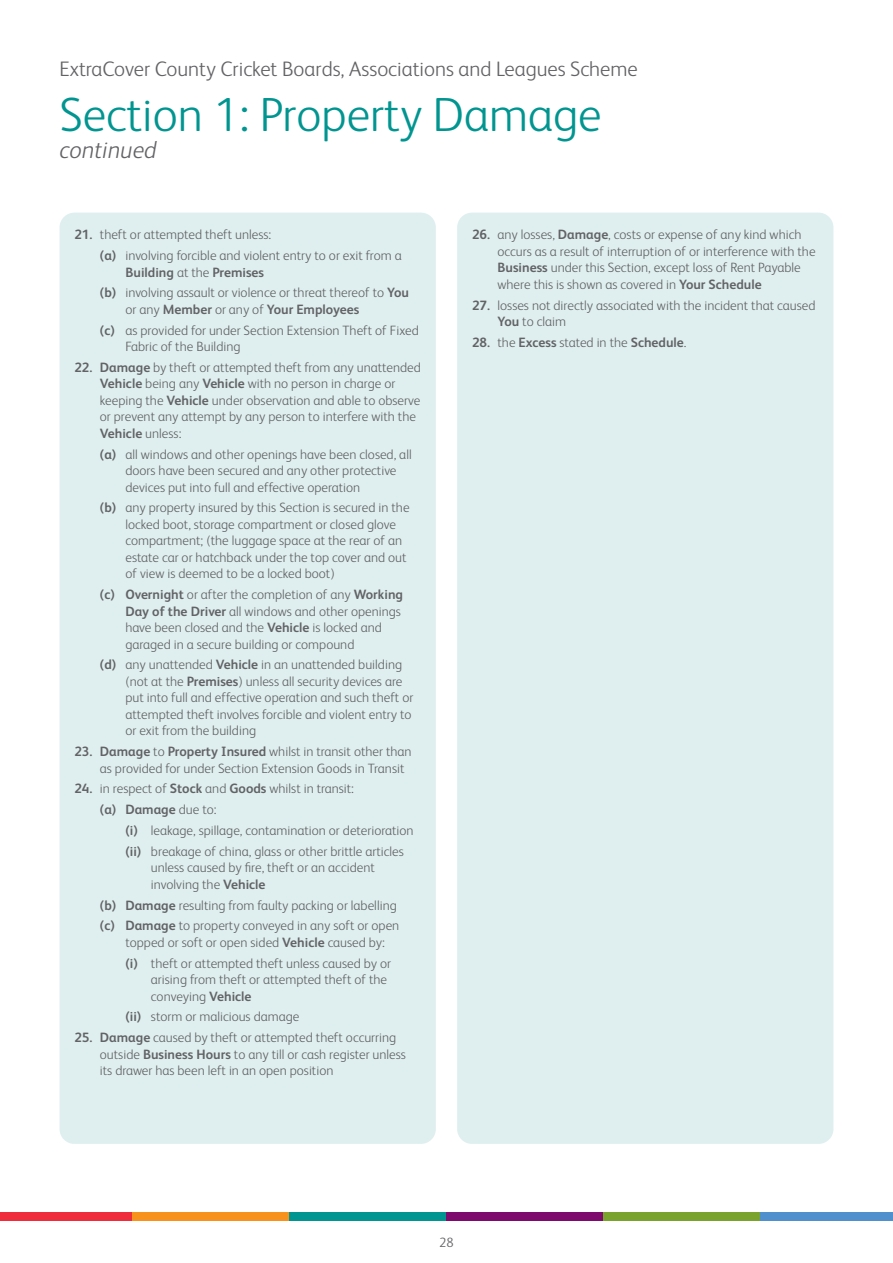
<style>
.page{position:relative;width:893px;height:1263px;background:#fff}
.page>*{position:absolute;margin:0;border:0;box-sizing:border-box;transform-origin:0 0}
.A4_Page_Title_NO_TOC{font:300 48px "FS Albert";color:#009590}
.A4_Page_continued{font:italic 300 24px "FS Albert";color:#636366}
.t1{font:300 21px "FS Albert";color:#636366}
.t2{font:300 13.5px/16.5px "FS Albert";color:#636366}
.t3{font:700 13.5px "FS Albert";color:#636366}
.s1{font-weight:700}
.s2{font-weight:300}
</style>
<div class="page">
<div style="left:0;top:1212px;width:132px;height:8px;background:#ee2c3c"></div>
<div style="left:132px;top:1212px;width:157px;height:8px;background:#f7931d"></div>
<div style="left:289px;top:1212px;width:157px;height:8px;background:#009590"></div>
<div style="left:446px;top:1212px;width:157px;height:8px;background:#7e0a6d"></div>
<div style="left:603px;top:1212px;width:157px;height:8px;background:#7aa32d"></div>
<div style="left:760px;top:1212px;width:133px;height:8px;background:#5090cc"></div>
<div style="left:60px;top:213px;width:376px;height:931px;background:#dfefef;border-radius:15px"></div>
<div style="left:457px;top:213px;width:376px;height:931px;background:#dfefef;border-radius:15px"></div>
<h3 class="t1" style="left:60px;top:55px;width:580px">ExtraCover County Cricket Boards, Associations and Leagues Scheme</h3>
<p class="A4_Page_Title_NO_TOC" style="left:60px;top:83px;width:544px">Section 1: Property Damage</p>
<p class="A4_Page_continued" style="left:60px;top:133px;width:99px">continued</p>
<p class="t2" style="left:74px;top:226px;width:198px"><span class="s1">21.</span> theft or attempted theft unless:</p>
<p class="t2" style="left:125px;top:247px;width:278px;text-indent:-26px"><span class="s1">(a)</span> involving forcible and violent entry to or exit from a<br><span class="s1">Building</span> at the <span class="s1">Premises</span></p>
<p class="t2" style="left:125px;top:284px;width:285px;text-indent:-26px"><span class="s1">(b)</span> involving assault or violence or threat thereof to <span class="s1">You </span>or any <span class="s1">Member</span> or any of <span class="s1">Your Employees</span></p>
<p class="t2" style="left:125px;top:321px;width:295px;text-indent:-26px"><span class="s1">(c)</span> as provided for under Section Extension Theft of Fixed<br>Fabric of the Building</p>
<p class="t2" style="left:100px;top:358px;width:323px;text-indent:-26px"><span class="s1">22. Damage</span> by theft or attempted theft from any unattended <span class="s1">Vehicle</span> being any <span class="s1">Vehicle</span> with no person in charge or keeping the <span class="s1">Vehicle</span> under observation and able to observe or prevent any attempt by any person to interfere with the <span class="s1">Vehicle</span> unless:</p>
<p class="t2" style="left:125px;top:445px;width:288px;text-indent:-26px"><span class="s1">(a)</span> all windows and other openings have been closed, all doors have been secured and any other protective devices put into full and effective operation</p>
<p class="t2" style="left:125px;top:499px;width:286px;text-indent:-26px"><span class="s1">(b)</span> any property insured by this Section is secured in the locked boot, storage compartment or closed glove compartment; (the luggage space at the rear of an estate car or hatchback under the top cover and out of view is deemed to be a locked boot)</p>
<p class="t2" style="left:125px;top:586px;width:279px;text-indent:-26px"><span class="s1">(c) Overnight</span> or after the completion of any <span class="s1">Working Day of the Driver</span> all windows and other openings have been closed and the <span class="s1">Vehicle</span> is locked and garaged in a secure building or compound</p>
<p class="t2" style="left:125px;top:656px;width:289px;text-indent:-26px"><span class="s1">(d)</span> any unattended <span class="s1">Vehicle</span> in an unattended building (not at the <span class="s1">Premises</span>) unless all security devices are put into full and effective operation and such theft or attempted theft involves forcible and violent entry to or exit from the building</p>
<p class="t2" style="left:100px;top:743px;width:313px;text-indent:-26px"><span class="s1">23. Damage</span> to <span class="s1">Property Insured</span> whilst in transit other than as provided for under Section Extension Goods in Transit</p>
<p class="t2" style="left:74px;top:780px;width:281px"><span class="s1">24.</span> in respect of <span class="s1">Stock</span> and <span class="s1">Goods</span> whilst in transit:</p>
<p class="t3" style="left:100px;top:800px;width:118px">(a) Damage <span class="s2">due to:</span></p>
<p class="t2" style="left:125px;top:821px;width:290px"><span class="s1">(i)</span> leakage, spillage, contamination or deterioration</p>
<p class="t2" style="left:151px;top:842px;width:254px;text-indent:-26px"><span class="s1">(ii)</span> breakage of china, glass or other brittle articles unless caused by fire, theft or an accident involving the <span class="s1">Vehicle</span></p>
<p class="t2" style="left:100px;top:896px;width:298px"><span class="s1">(b) Damage</span> resulting from faulty packing or labelling</p>
<p class="t2" style="left:125px;top:917px;width:275px;text-indent:-26px"><span class="s1">(c) Damage</span> to property conveyed in any soft or open topped or soft or open sided <span class="s1">Vehicle</span> caused by:</p>
<p class="t2" style="left:151px;top:954px;width:242px;text-indent:-26px"><span class="s1">(i)</span> theft or attempted theft unless caused by or arising from theft or attempted theft of the conveying <span class="s1">Vehicle</span></p>
<p class="t2" style="left:125px;top:1008px;width:176px"><span class="s1">(ii)</span> storm or malicious damage</p>
<p class="t2" style="left:100px;top:1028px;width:308px;text-indent:-26px"><span class="s1">25. Damage</span> caused by theft or attempted theft occurring outside <span class="s1">Business Hours</span> to any till or cash register unless its drawer has been left in an open position</p>
<p class="t2" style="left:497px;top:226px;width:320px;text-indent:-26px"><span class="s1">26.</span> any losses, <span class="s1">Damage</span>, costs or expense of any kind which occurs as a result of interruption of or interference with the <span class="s1">Business</span> under this Section, except loss of Rent Payable where this is shown as covered in <span class="s1">Your Schedule</span></p>
<p class="t2" style="left:497px;top:296px;width:319px;text-indent:-26px"><span class="s1">27.</span> losses not directly associated with the incident that caused<br><span class="s1">You</span> to claim</p>
<p class="t3" style="left:472px;top:333px;width:216px">28. <span class="s2">the</span> Excess <span class="s2">stated in the</span> Schedule<span class="s2">.</span></p>
<p class="t2" style="left:439px;top:1233px;width:16px">28</p>
</div>
